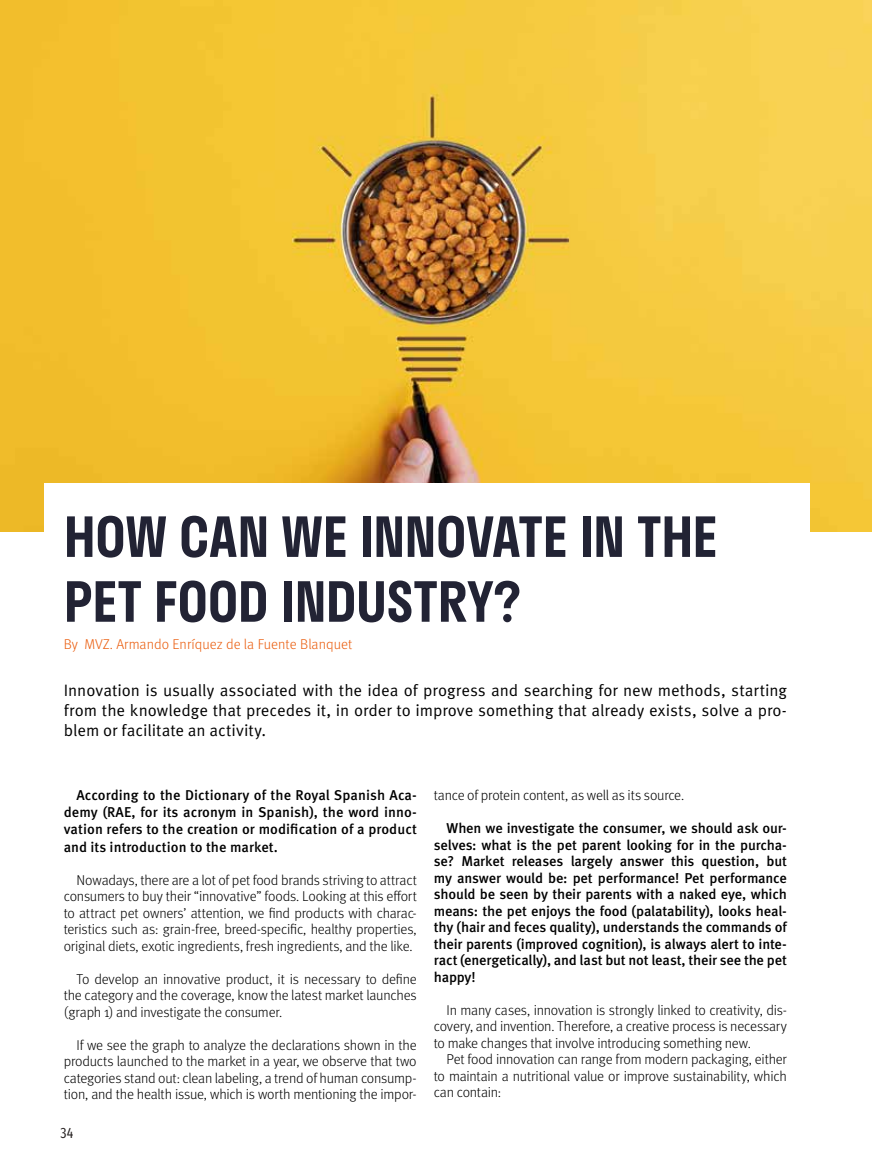
<style>
.page{position:relative;width:872px;height:1170px;background:#fff}
.page>*{position:absolute;margin:0;border:0;box-sizing:border-box;transform-origin:0 0}
.t1{font:600 54px/64.8px "Stratos";letter-spacing:-.005em;color:#222334}
.t2{font:16.5px/19.8px "Meta Pro Norm";color:#000;text-align:justify}
.t3{font:15px "Fira Sans Compressed";color:#231e1e}
.t4{font:300 14.25px/16.5px "Meta Pro";letter-spacing:-.015em;color:#000;text-align:justify}
.t5{font:500 14.25px/16.5px "Meta Pro";letter-spacing:-.005em;color:#000;text-align:justify}
.t6{font:300 14.25px "Meta Pro";letter-spacing:.005em;color:#ea5b0b}
</style>
<div class="page">
<img style="left:0;top:0;width:872px;height:531px">
<div style="left:45px;top:483px;width:765px;height:189px;background:#fff"></div>
<h1 class="t1" style="left:64px;top:502px;width:655px">HOW CAN WE INNOVATE IN THE<br>PET FOOD INDUSTRY?</h1>
<p class="t6" style="left:64px;top:634px;width:290px">By MVZ. Armando Enríquez de la Fuente Blanquet</p>
<p class="t2" style="left:64px;top:679px;width:724px">Innovation is usually associated with the idea of progress and searching for new methods, starting from the knowledge that precedes it, in order to improve something that already exists, solve a pro&shy;blem or facilitate an activity.</p>
<p class="t5" style="left:64px;top:785px;width:355px;line-height:17.2px;text-indent:13px">According to the Dictionary of the Royal Spanish Aca&shy;demy (RAE, for its acronym in Spanish), the word inno&shy;vation refers to the creation or modification of a product and its introduction to the market.</p>
<p class="t4" style="left:64px;top:870px;width:354px;text-indent:13px">Nowadays, there are a lot of pet food brands striving to attract consumers to buy their “innovative” foods. Looking at this effort to attract pet owners’ attention, we find products with charac&shy;teristics such as: grain-free, breed-specific, healthy properties, original diets, exotic ingredients, fresh ingredients, and the like.</p>
<p class="t4" style="left:64px;top:969px;width:354px;text-indent:13px">To develop an innovative product, it is necessary to define the category and the coverage, know the latest market launches (graph 1) and investigate the consumer.</p>
<p class="t4" style="left:64px;top:1035px;width:354px;text-indent:13px">If we see the graph to analyze the declarations shown in the products launched to the market in a year, we observe that two categories stand out: clean labeling, a trend of human consump&shy;tion, and the health issue, which is worth mentioning the impor-</p>
<p class="t3" style="left:61px;top:1121px;width:15px">34</p>
<p class="t4" style="left:434px;top:786px;width:252px">tance of protein content, as well as its source.</p>
<p class="t5" style="left:434px;top:818px;width:355px;text-indent:13px">When we investigate the consumer, we should ask our&shy;selves: what is the pet parent looking for in the purcha&shy;se? Market releases largely answer this question, but my answer would be: pet performance! Pet performance should be seen by their parents with a naked eye, which means: the pet enjoys the food (palatability), looks heal&shy;thy (hair and feces quality), understands the commands of their parents (improved cognition), is always alert to inte&shy;ract (energetically), and last but not least, their see the pet happy!</p>
<p class="t4" style="left:434px;top:1000px;width:354px;text-indent:13px">In many cases, innovation is strongly linked to creativity, dis&shy;covery, and invention. Therefore, a creative process is necessary to make changes that involve introducing something new.</p>
<p class="t4" style="left:434px;top:1050px;width:355px;text-indent:13px">Pet food innovation can range from modern packaging, either to maintain a nutritional value or improve sustainability, which can contain:</p>
</div>
